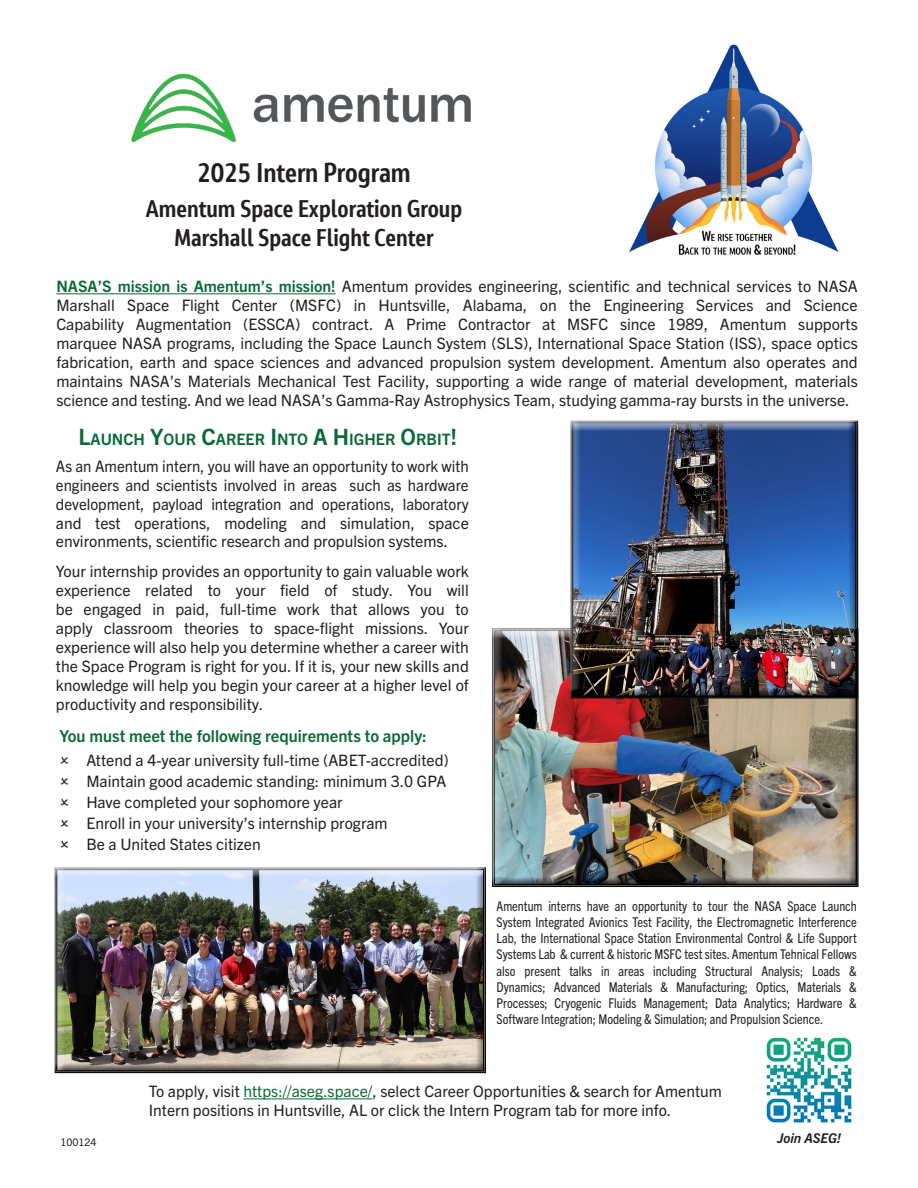
<style>
.page{position:relative;width:918px;height:1188px;background:#fff}
.page>*{position:absolute;margin:0;border:0;box-sizing:border-box;transform-origin:0 0}
.t1{font:700 condensed 27px "Jacobs Chronos";color:#231f20}
.t2{font:700 condensed 24px "Jacobs Chronos";color:#231f20}
.t3{font:700 16.5px "Trade Gothic Next LT Pro";color:#0c6a38}
.t4{font:15.75px/18.9px "Trade Gothic Next LT Pro";color:#231f20;text-align:justify}
.t5{font:15.75px/18.9px "Trade Gothic Next LT Pro";color:#231f20;text-align:justify;scale:.96 1}
.t6{font:700 15.75px "Trade Gothic Next LT Pro";color:#0c6a38}
.t7{font:condensed 13.5px/16.2px "Trade Gothic Next LT Pro";color:#231f20;text-align:justify}
.t8{font:italic 700 13.5px "Trade Gothic Next LT Pro";color:#231f20}
.t9{font:10.5px "Trade Gothic Next LT Pro";color:#231f20}
.s1{font-weight:700;color:#0c6a38}
.s2{font-size:22.5px}
.s3{color:#0c6a38}
</style>
<div class="page">
<img style="left:131px;top:73px;width:340px;height:70px">
<hr style="left:56px;top:293px;width:280px;height:1px;background:#0c6a38">
<hr style="left:243px;top:1099px;width:129px;height:1px;background:#0c6a38">
<img style="left:629px;top:44px;width:210px;height:211px">
<div style="left:52px;top:867px;width:435px;height:206px;background:#231f20;opacity:.75"></div>
<div style="left:491px;top:628px;width:370px;height:260px;background:#231f20;opacity:.75"></div>
<div style="left:569px;top:420px;width:291px;height:279px;background:#231f20;opacity:.75"></div>
<img style="left:766px;top:1037px;width:86px;height:86px">
<p class="t1" style="left:197px;top:156px;width:215px">2025 Intern Program</p>
<p class="t2" style="left:146px;top:193px;width:318px">Amentum Space Exploration Group</p>
<p class="t2" style="left:175px;top:222px;width:260px">Marshall Space Flight Center</p>
<p class="t4" style="left:56px;top:276px;width:803px"><span class="s1">NASA’S mission is Amentum’s mission!</span> Amentum provides engineering, scientific and technical services to NASA Marshall Space Flight Center (MSFC) in Huntsville, Alabama, on the Engineering Services and Science Capability Augmentation (ESSCA) contract. A Prime Contractor at MSFC since 1989, Amentum supports marquee NASA programs, including the Space Launch System (SLS), International Space Station (ISS), space optics fabrication, earth and space sciences and advanced propulsion system development. Amentum also operates and maintains NASA’s Materials Mechanical Test Facility, supporting a wide range of material development, materials science and testing. And we lead NASA’s Gamma-Ray Astrophysics Team, studying gamma-ray bursts in the universe.</p>
<p class="t6" style="left:79px;top:428px;width:380px"><span class="s2">L</span>AUNCH <span class="s2">Y</span>OUR <span class="s2">C</span>AREER <span class="s2">I</span>NTO <span class="s2">A H</span> IGHER <span class="s2">O</span>RBIT<span class="s2">!</span></p>
<p class="t5" style="left:56px;top:456px;width:432px">As an Amentum intern, you will have an opportunity to work with engineers and scientists involved in areas such as hardware development, payload integration and operations, laboratory and test operations, modeling and simulation, space environments, scientific research and propulsion systems.</p>
<p class="t4" style="left:56px;top:561px;width:414px">Your internship provides an opportunity to gain valuable work experience related to your field of study. You will be engaged in paid, full-time work that allows you to apply classroom theories to space-flight missions. Your experience will also help you determine whether a career with the Space Program is right for you. If it is, your new skills and knowledge will help you begin your career at a higher level of productivity and responsibility.</p>
<p class="t3" style="left:59px;top:725px;width:369px">You must meet the following requirements to apply:</p>
<p class="t4" style="left:86px;top:750px;width:364px">Attend a 4-year university full-time (ABET-accredited)</p>
<p class="t4" style="left:86px;top:771px;width:361px">Maintain good academic standing: minimum 3.0 GPA</p>
<p class="t4" style="left:86px;top:792px;width:258px">Have completed your sophomore year</p>
<p class="t4" style="left:86px;top:813px;width:303px">Enroll in your university’s internship program</p>
<p class="t4" style="left:86px;top:834px;width:176px">Be a United States citizen</p>
<p class="t7" style="left:497px;top:897px;width:362px">Amentum interns have an opportunity to tour the NASA Space Launch System Integrated Avionics Test Facility, the Electromagnetic Interference Lab, the International Space Station Environmental Control &amp; Life Support Systems Lab &amp; current &amp; historic MSFC test sites. Amentum Tehnical Fellows also present talks in areas including Structural Analysis; Loads &amp; Dynamics; Advanced Materials &amp; Manufacturing; Optics, Materials &amp; Processes; Cryogenic Fluids Management; Data Analytics; Hardware &amp; Software Integration; Modeling &amp; Simulation; and Propulsion Science.</p>
<p class="t4" style="left:149px;top:1081px;width:575px">To apply, visit <span class="s3">https://aseg.space/</span>, select Career Opportunities &amp; search for Amentum<br>Intern positions in Huntsville, AL or click the Intern Program tab for more info.</p>
<p class="t9" style="left:60px;top:1135px;width:38px">100124</p>
<p class="t8" style="left:777px;top:1129px;width:65px">Join ASEG!</p>
</div>
